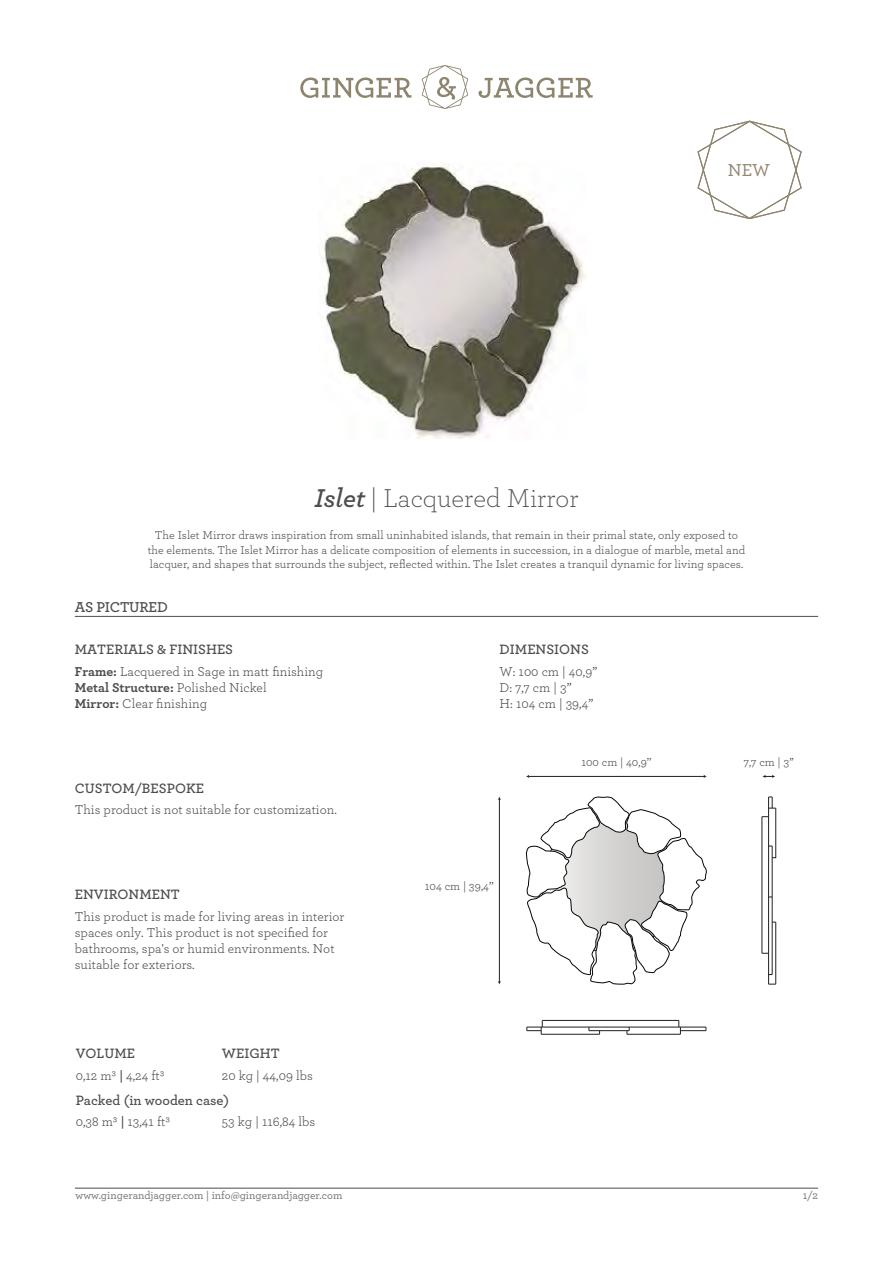
<style>
.page{position:relative;width:893px;height:1263px;background:#fff}
.page>*{position:absolute;margin:0;border:0;box-sizing:border-box;transform-origin:0 0}
.t1{font:300 27px "Archer";color:#4b4e4b}
.t2{font:500 18.15px "Archer";color:#948671}
.t3{font:600 15px "Archer";letter-spacing:-.015em;color:#4b4e4b}
.t4{font:600 14.25px "Archer";color:#4b4e4b}
.t5{font:13.5px/16.2px "Archer";color:#4b4e4b}
.t6{font:12px/14.4px "Archer";color:#4b4e4b;text-align:center}
.t7{font:500 11.25px "Archer";color:#737471}
.s1{font-weight:600;font-style:italic}
.s2{font-weight:700}
.s3{font-weight:600}
</style>
<div class="page">
<svg style="left:478px;top:78px;width:115px;height:20px"></svg>
<svg style="left:300px;top:77px;width:111px;height:21px"></svg>
<svg style="left:422px;top:65px;width:46px;height:44px"></svg>
<hr style="left:75px;top:616px;width:743px;height:1px;background:#4b4e4b">
<hr style="left:75px;top:1188px;width:743px;height:1px;background:#4b4e4b">
<svg style="left:697px;top:120px;width:105px;height:100px"></svg>
<img style="left:322px;top:164px;width:264px;height:275px">
<hr style="left:499px;top:799px;width:1px;height:183px;background:#231f20">
<svg style="left:762px;top:775px;width:13px;height:3px"></svg>
<hr style="left:528px;top:776px;width:176px;height:1px;background:#231f20">
<hr style="left:527px;top:1027px;width:179px;height:1px;background:#231f20">
<hr style="left:589px;top:1030px;width:40px;height:1px;background:#231f20">
<hr style="left:542px;top:1020px;width:137px;height:1px;background:#231f20">
<hr style="left:541px;top:1034px;width:59px;height:1px;background:#231f20">
<hr style="left:632px;top:1034px;width:48px;height:1px;background:#231f20">
<svg style="left:627px;top:1027px;width:5px;height:8px"></svg>
<svg style="left:679px;top:1020px;width:28px;height:14px"></svg>
<svg style="left:527px;top:1020px;width:16px;height:14px"></svg>
<svg style="left:526px;top:796px;width:181px;height:188px"></svg>
<hr style="left:768px;top:797px;width:1px;height:187px;background:#231f20">
<hr style="left:772px;top:846px;width:1px;height:64px;background:#231f20">
<hr style="left:772px;top:913px;width:1px;height:61px;background:#231f20">
<hr style="left:762px;top:817px;width:1px;height:136px;background:#231f20">
<hr style="left:775px;top:922px;width:1px;height:62px;background:#231f20">
<svg style="left:762px;top:797px;width:14px;height:61px"></svg>
<h2 class="t2" style="left:728px;top:157px;width:44px">NEW</h2>
<h1 class="t1" style="left:314px;top:480px;width:266px"><span class="s1">Islet</span> | Lacquered Mirror</h1>
<p class="t6" style="left:148px;top:527px;width:599px">The Islet Mirror draws inspiration from small uninhabited islands, that remain in their primal state, only exposed to the elements. The Islet Mirror has a delicate composition of elements in succession, in a dialogue of marble, metal and lacquer, and shapes that surrounds the subject, reflected within. The Islet creates a tranquil dynamic for living spaces.</p>
<p class="t3" style="left:75px;top:596px;width:95px">AS PICTURED</p>
<p class="t4" style="left:75px;top:639px;width:160px">MATERIALS &amp; FINISHES</p>
<p class="t5" style="left:75px;top:662px;width:250px"><span class="s2">Frame:</span> Lacquered in Sage in matt finishing<br><span class="s2">Metal Structure:</span> Polished Nickel<br><span class="s2">Mirror:</span> Clear finishing</p>
<p class="t4" style="left:75px;top:777px;width:131px">CUSTOM/BESPOKE</p>
<p class="t5" style="left:75px;top:801px;width:263px">This product is not suitable for customization.</p>
<p class="t4" style="left:75px;top:883px;width:106px">ENVIRONMENT</p>
<p class="t5" style="left:75px;top:907px;width:271px">This product is made for living areas in interior spaces only. This product is not specified for bathrooms, spa's or humid environments. Not suitable for exteriors.</p>
<p class="t4" style="left:76px;top:1043px;width:61px">VOLUME</p>
<p class="t5" style="left:76px;top:1066px;width:90px">0,12 m3 <span class="s3">|</span> 4,24 ft3</p>
<p class="t4" style="left:76px;top:1089px;width:155px">Packed (in wooden case)</p>
<p class="t5" style="left:76px;top:1113px;width:96px">0,38 m3 <span class="s3">|</span> 13,41 ft3</p>
<p class="t4" style="left:222px;top:1043px;width:59px">WEIGHT</p>
<p class="t5" style="left:222px;top:1067px;width:92px">20 kg | 44,09 lbs</p>
<p class="t5" style="left:222px;top:1113px;width:95px">53 kg | 116,84 lbs</p>
<p class="t4" style="left:500px;top:639px;width:91px">DIMENSIONS</p>
<p class="t5" style="left:500px;top:662px;width:99px">W: 100 cm | 40,9’’<br>D: 7,7 cm | 3’’<br>H: 104 cm | 39,4’’</p>
<p class="t6" style="left:425px;top:879px;width:70px">104 cm | 39,4’’</p>
<p class="t6" style="left:581px;top:754px;width:72px">100 cm | 40,9’’</p>
<p class="t6" style="left:744px;top:754px;width:52px">7,7 cm | 3’’</p>
<p class="t7" style="left:76px;top:1187px;width:268px">www.gingerandjagger.com | info@gingerandjagger.com</p>
<p class="t7" style="left:803px;top:1187px;width:17px">1/2</p>
</div>
